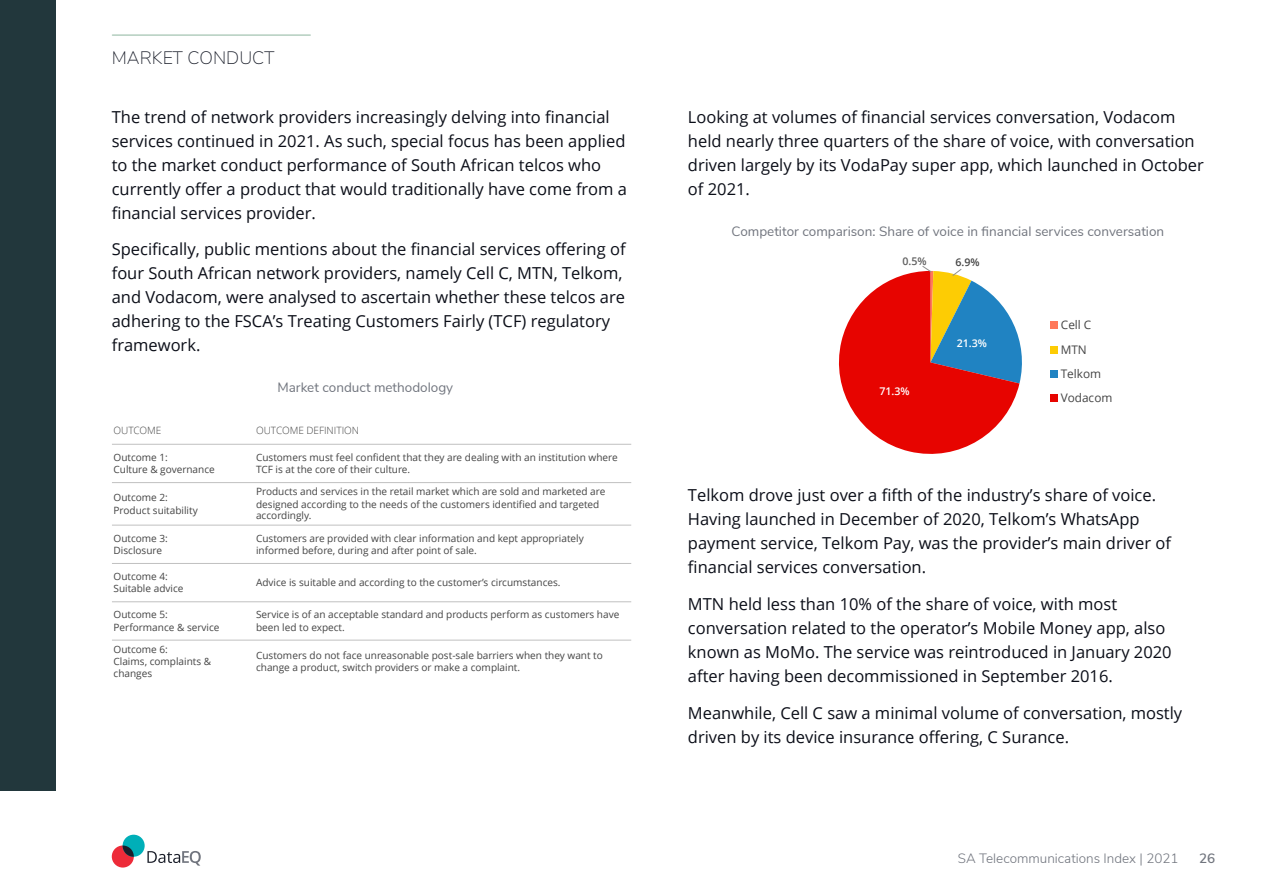
<style>
.page{position:relative;width:1263px;height:893px;background:#fff}
.page>*{position:absolute;margin:0;border:0;box-sizing:border-box;transform-origin:0 0}
.t1{font:200 18px "Nunito Sans";color:#1a1e2a}
.t2{font:16.5px/24px "Open Sans";color:#0b0e18}
.t3{font:13.5px "Nunito Sans";color:#71757e}
.t4{font:300 13.5px "Nunito Sans";color:#71757e}
.t5{font:600 13.5px "Nunito Sans";color:#71757e}
.t6{font:11.85px/24.2px "Open Sans";letter-spacing:-.005em;color:#444}
.t7{font:600 10.65px "Open Sans";color:#fff}
.t8{font:600 10.65px "Open Sans";color:#444}
.t9{font:600 10.65px "Open Sans";color:#606060}
.t10{font:10.05px/12.3px "Open Sans";color:#444}
.t11{font:300 10.05px "Open Sans";color:#444}
</style>
<div class="page">
<div style="left:0;top:0;width:55px;height:791px;background:#22373c"></div>
<svg style="left:147px;top:851px;width:54px;height:15px"></svg>
<div style="left:112px;top:845px;width:22px;height:22px;background:#ed2b39;border-radius:50%"></div>
<div style="left:123px;top:835px;width:22px;height:22px;background:#00afb8;border-radius:50%"></div>
<svg style="left:123px;top:845px;width:11px;height:12px"></svg>
<hr style="left:112px;top:34px;width:198px;height:2px;background:#b3cebf">
<hr style="left:112px;top:444px;width:519px;height:1px;background:#c0c0c0">
<hr style="left:112px;top:482px;width:519px;height:1px;background:#c0c0c0">
<hr style="left:112px;top:525px;width:519px;height:1px;background:#c0c0c0">
<hr style="left:112px;top:563px;width:519px;height:1px;background:#c0c0c0">
<hr style="left:112px;top:601px;width:519px;height:1px;background:#c0c0c0">
<hr style="left:112px;top:640px;width:519px;height:1px;background:#c0c0c0">
<div style="left:1050px;top:322px;width:7px;height:7px;background:#ff785a"></div>
<div style="left:1050px;top:346px;width:7px;height:7px;background:#fdcc04"></div>
<div style="left:1050px;top:370px;width:7px;height:7px;background:#2083c2"></div>
<div style="left:1050px;top:395px;width:7px;height:7px;background:#e70400"></div>
<svg style="left:839px;top:266px;width:183px;height:188px"></svg>
<p class="t1" style="left:112px;top:45px;width:164px">MARKET CONDUCT</p>
<p class="t2" style="left:112px;top:104px;width:517px">The trend of network providers increasingly delving into financial services continued in 2021. As such, special focus has been applied to the market conduct performance of South African telcos who currently offer a product that would traditionally have come from a financial services provider.</p>
<p class="t2" style="left:112px;top:237px;width:515px">Specifically, public mentions about the financial services offering of four South African network providers, namely Cell C, MTN, Telkom, and Vodacom, were analysed to ascertain whether these telcos are adhering to the FSCA s’ Treating Customers Fairly (TCF) regulatory framework.</p>
<p class="t3" style="left:277px;top:378px;width:177px">Market conduct methodology</p>
<p class="t11" style="left:114px;top:423px;width:49px">OUTCOME</p>
<p class="t10" style="left:114px;top:451px;width:103px">Outcome 1:<br>Culture &amp; governance</p>
<p class="t10" style="left:256px;top:451px;width:363px">Customers must feel confident that they are dealing with an institution where<br>TCF is at the core of their culture.</p>
<p class="t10" style="left:114px;top:491px;width:86px">Outcome 2:<br>Product suitability</p>
<p class="t10" style="left:256px;top:485px;width:351px">Products and services in the retail market which are sold and marketed are designed according to the needs of the customers identified and targeted accordingly.</p>
<p class="t10" style="left:114px;top:531px;width:56px">Outcome 3:<br>Disclosure</p>
<p class="t10" style="left:256px;top:531px;width:329px">Customers are provided with clear information and kept appropriately informed before, during and after point of sale.</p>
<p class="t10" style="left:114px;top:570px;width:56px">Outcome 4:</p>
<p class="t10" style="left:256px;top:576px;width:306px">Advice is suitable and according to the customer s’ circumstances.</p>
<p class="t10" style="left:114px;top:582px;width:71px">Suitable advice</p>
<p class="t10" style="left:114px;top:608px;width:108px">Outcome 5:<br>Performance &amp; service</p>
<p class="t10" style="left:256px;top:608px;width:365px">Service is of an acceptable standard and products perform as customers have been led to expect.</p>
<p class="t10" style="left:114px;top:643px;width:99px">Outcome 6:<br>Claims, complaints &amp; changes</p>
<p class="t10" style="left:256px;top:649px;width:348px">Customers do not face unreasonable post-sale barriers when they want to change a product, switch providers or make a complaint.</p>
<p class="t11" style="left:256px;top:423px;width:105px">OUTCOME DEFINITION</p>
<p class="t2" style="left:688px;top:104px;width:517px">Looking at volumes of financial services conversation, Vodacom held nearly three quarters of the share of voice, with conversation driven largely by its VodaPay super app, which launched in October of 2021.</p>
<p class="t3" style="left:731px;top:221px;width:434px">Competitor comparison: Share of voice in financial services conversation</p>
<p class="t9" style="left:902px;top:254px;width:26px">0.5%</p>
<p class="t7" style="left:879px;top:383px;width:32px">71.3%</p>
<p class="t8" style="left:955px;top:255px;width:26px">6.9%</p>
<p class="t7" style="left:957px;top:336px;width:32px">21.3%</p>
<p class="t6" style="left:1061px;top:313px;width:53px">Cell C<br>MTN<br>Telkom<br>Vodacom</p>
<p class="t2" style="left:688px;top:483px;width:485px">Telkom drove just over a fifth of the industry s’ share of voice.<br>Having launched in December of 2020, Telkom s’ WhatsApp payment service, Telkom Pay, was the provider s’ main driver of financial services conversation.</p>
<p class="t2" style="left:688px;top:591px;width:485px">MTN held less than 10% of the share of voice, with most conversation related to the operator s’ Mobile Money app, also known as MoMo. The service was reintroduced in January 2020 after having been decommissioned in September 2016.</p>
<p class="t2" style="left:688px;top:700px;width:496px">Meanwhile, Cell C saw a minimal volume of conversation, mostly driven by its device insurance offering C, Surance.</p>
<p class="t4" style="left:958px;top:848px;width:222px">SA Telecommunications Index | 2021</p>
<p class="t5" style="left:1199px;top:848px;width:18px">26</p>
</div>
